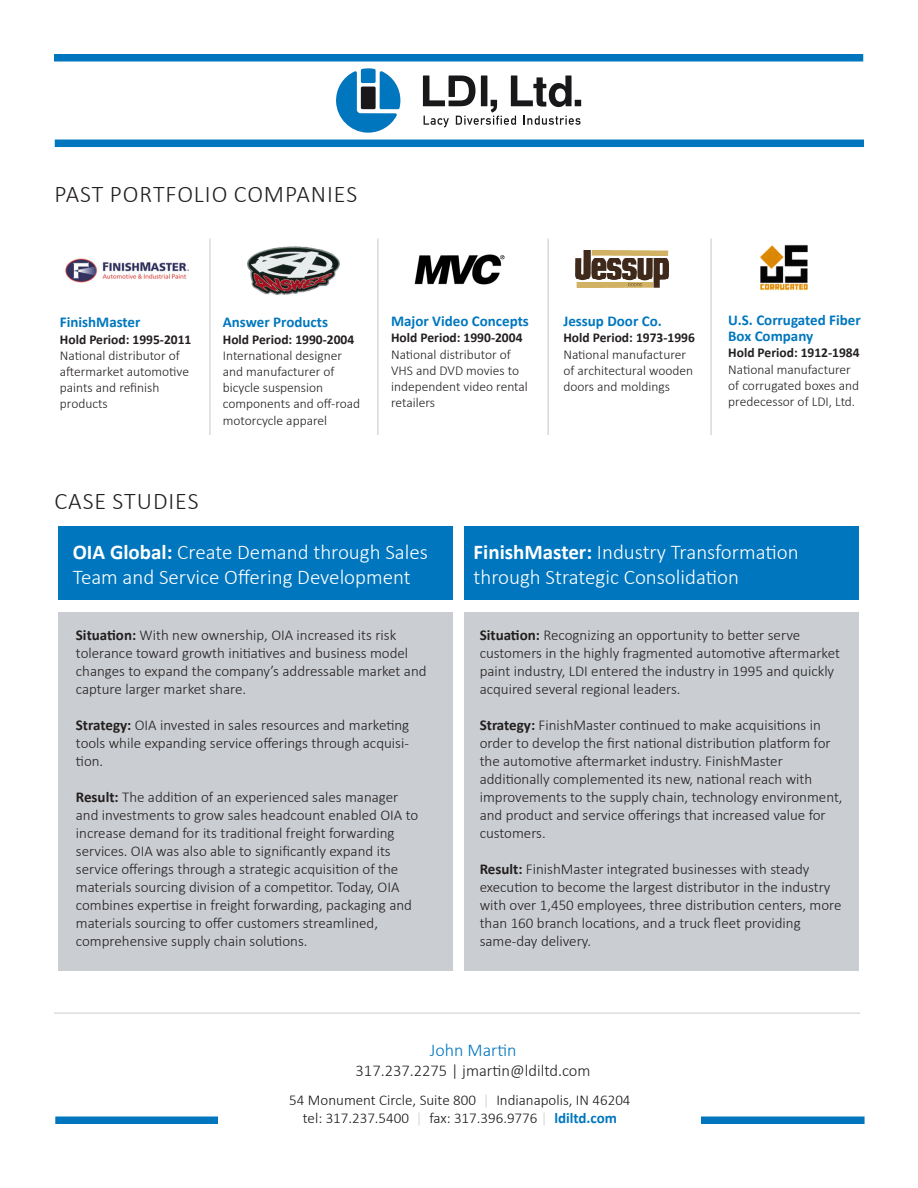
<style>
.page{position:relative;width:918px;height:1188px;background:#fff}
.page>*{position:absolute;margin:0;border:0;box-sizing:border-box;transform-origin:0 0}
.t1{font:300 24px "Calibri";letter-spacing:.04em;color:#231f20}
.t2{font:300 21px/25.2px "Calibri";color:#fff}
.t3{font:300 18px "Calibri";color:#0077be}
.t4{font:300 16.5px "Calibri";color:#231f20}
.t5{font:300 15px/18px "Calibri";color:#231f20}
.t6{font:300 15px "Calibri";color:#181719}
.t7{font:700 15px/16.2px "Calibri";color:#0077be}
.t8{font:300 13.5px/16.2px "Calibri";color:#231f20}
.t9{font:700 13.5px "Calibri";color:#231f20}
.s1{font-weight:700}
.s2{color:#cacdd1}
.s3{font-weight:700;color:#0076be}
</style>
<div class="page">
<img style="left:65px;top:258px;width:124px;height:25px">
<img style="left:760px;top:244px;width:48px;height:47px">
<img style="left:247px;top:246px;width:93px;height:48px">
<img style="left:576px;top:250px;width:93px;height:38px">
<img style="left:414px;top:254px;width:91px;height:31px">
<hr style="left:209px;top:239px;width:2px;height:196px;background:#cacdd1">
<hr style="left:377px;top:239px;width:1px;height:196px;background:#cacdd1">
<hr style="left:548px;top:239px;width:1px;height:196px;background:#cacdd1">
<hr style="left:710px;top:239px;width:2px;height:196px;background:#cacdd1">
<div style="left:59px;top:527px;width:394px;height:73px;background:#0076be"></div>
<div style="left:464px;top:527px;width:395px;height:73px;background:#0076be"></div>
<div style="left:59px;top:612px;width:394px;height:359px;background:#cacdd1"></div>
<div style="left:464px;top:612px;width:395px;height:359px;background:#cacdd1"></div>
<div style="left:55px;top:1117px;width:810px;height:7px;background:#0076be"></div>
<hr style="left:54px;top:1013px;width:806px;height:1px;background:#cacdd1">
<div style="left:219px;top:1082px;width:482px;height:52px;background:#fff"></div>
<div style="left:55px;top:140px;width:809px;height:7px;background:#0076be"></div>
<div style="left:54px;top:54px;width:809px;height:8px;background:#0076be;border:2px solid #0076be"></div>
<svg style="left:336px;top:68px;width:64px;height:65px"></svg>
<svg style="left:423px;top:76px;width:158px;height:51px"></svg>
<p class="t1" style="left:54px;top:179px;width:304px">PAST PORTFOLIO COMPANIES</p>
<p class="t7" style="left:60px;top:314px;width:82px">FinishMaster</p>
<p class="t9" style="left:60px;top:330px;width:133px">Hold Period: 1995-2011</p>
<p class="t8" style="left:60px;top:347px;width:131px">National distributor of aftermarket automotive paints and refinish products</p>
<p class="t7" style="left:223px;top:314px;width:107px">Answer Products</p>
<p class="t9" style="left:223px;top:330px;width:133px">Hold Period: 1990-2004</p>
<p class="t8" style="left:223px;top:347px;width:121px">International designer and manufacturer of bicycle suspension</p>
<p class="t8" style="left:223px;top:396px;width:139px">components and off-road motorcycle apparel</p>
<p class="t7" style="left:391px;top:313px;width:139px">Major Video Concepts</p>
<p class="t9" style="left:391px;top:329px;width:133px">Hold Period: 1990-2004</p>
<p class="t8" style="left:391px;top:346px;width:130px">National distributor of<br>VHS and DVD movies to</p>
<p class="t8" style="left:391px;top:378px;width:138px">independent video rental retailers</p>
<p class="t7" style="left:563px;top:313px;width:100px">Jessup Door Co.</p>
<p class="t9" style="left:563px;top:329px;width:133px">Hold Period: 1973-1996</p>
<p class="t8" style="left:563px;top:346px;width:131px">National manufacturer of architectural wooden doors and moldings</p>
<p class="t7" style="left:728px;top:312px;width:134px">U.S. Corrugated Fiber<br>Box Company</p>
<p class="t9" style="left:728px;top:344px;width:133px">Hold Period: 1912-1984</p>
<p class="t8" style="left:728px;top:361px;width:132px">National manufacturer of corrugated boxes and predecessor of LDI, Ltd.</p>
<p class="t1" style="left:54px;top:487px;width:146px">CASE STUDIES</p>
<p class="t2" style="left:73px;top:539px;width:357px"><span class="s1">OIA Global:</span> Create Demand through Sales<br>Team and Service Offering Development</p>
<p class="t2" style="left:474px;top:539px;width:327px"><span class="s1">FinishMaster:</span> Industry Transformation through Strategic Consolidation</p>
<p class="t5" style="left:76px;top:626px;width:352px"><span class="s1">Situation:</span> With new ownership, OIA increased its risk tolerance toward growth initiatives and business model changes to expand the company’s addressable market and capture larger market share.</p>
<p class="t5" style="left:76px;top:716px;width:335px;text-align:justify"><span class="s1">Strategy:</span> OIA invested in sales resources and marketing tools while expanding service offerings through acquisi&shy;tion.</p>
<p class="t5" style="left:76px;top:788px;width:344px"><span class="s1">Result:</span> The addition of an experienced sales manager and investments to grow sales headcount enabled OIA to increase demand for its traditional freight forwarding services. OIA was also able to significantly expand its service offerings through a strategic acquisition of the materials sourcing division of a competitor. Today, OIA combines expertise in freight forwarding, packaging and materials sourcing to offer customers streamlined, comprehensive supply chain solutions.</p>
<p class="t5" style="left:480px;top:626px;width:322px"><span class="s1">Situation:</span> Recognizing an opportunity to better serve</p>
<p class="t5" style="left:480px;top:644px;width:362px">customers in the highly fragmented automotive aftermarket paint industry, LDI entered the industry in 1995 and quickly acquired several regional leaders.</p>
<p class="t5" style="left:480px;top:716px;width:343px"><span class="s1">Strategy:</span> FinishMaster continued to make acquisitions in</p>
<p class="t5" style="left:480px;top:734px;width:353px">order to develop the first national distribution platform for the automotive aftermarket industry. FinishMaster</p>
<p class="t5" style="left:480px;top:770px;width:364px">additionally complemented its new, national reach with improvements to the supply chain, technology environment, and product and service offerings that increased value for customers.</p>
<p class="t5" style="left:480px;top:860px;width:331px"><span class="s1">Result:</span> FinishMaster integrated businesses with steady</p>
<p class="t5" style="left:480px;top:878px;width:363px">execution to become the largest distributor in the industry with over 1,450 employees, three distribution centers, more than 160 branch locations, and a truck fleet providing</p>
<p class="t5" style="left:480px;top:932px;width:113px">same-day delivery.</p>
<p class="t3" style="left:430px;top:1039px;width:88px">John Martin</p>
<p class="t4" style="left:356px;top:1060px;width:236px">317.237.2275 | jmartin@ldiltd.com</p>
<p class="t6" style="left:289px;top:1091px;width:343px">54 Monument Circle, Suite 800 <span class="s2">|</span> Indianapolis, IN 46204</p>
<p class="t6" style="left:303px;top:1109px;width:316px">tel: 317.237.5400 <span class="s2">|</span> fax: 317.396.9776 <span class="s2">|</span> <span class="s3">ldiltd.com</span></p>
</div>
